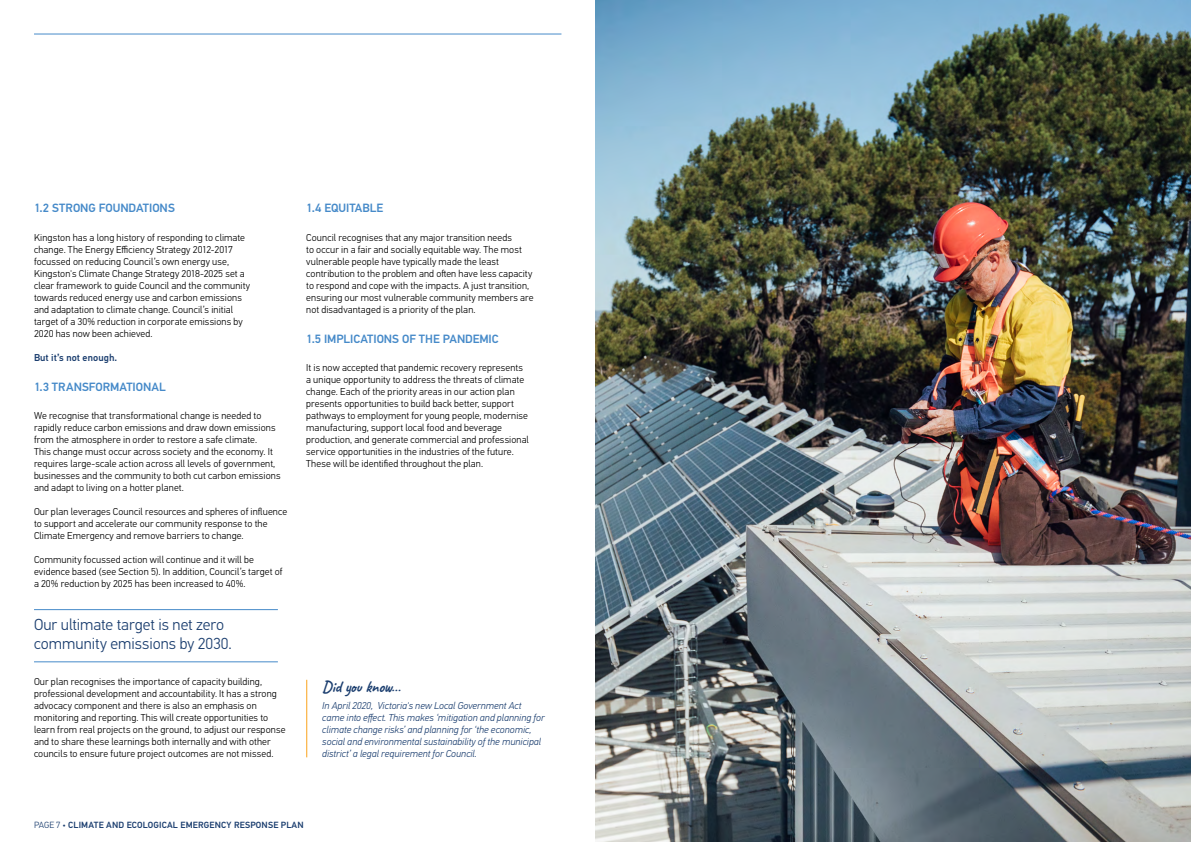
<style>
.page{position:relative;width:1191px;height:842px;background:#fff}
.page>*{position:absolute;margin:0;border:0;box-sizing:border-box;transform-origin:0 0}
.t1{font:300 16px/19.2px "PF Din Text Pro";color:#1b3e6f}
.t2{font:700 16px "Caveat";letter-spacing:-.015em;color:#1b3e6f}
.t3{font:500 12px "PF Din Text Pro";letter-spacing:-.005em;color:#468ac9}
.t4{font:300 10px/12px "PF Din Text Pro";letter-spacing:.01em;color:#000}
.t5{font:italic 300 10px/12px "PF Din Text Pro";color:#1b3e6f}
.t6{font:500 10px "PF Din Text Pro";letter-spacing:.005em;color:#1b3e6f}
.t7{font:500 9px "PF Din Text Pro";letter-spacing:.02em;color:#1b3e6f}
.s1{font-weight:300}
</style>
<div class="page">
<hr style="left:34px;top:662px;width:244px;height:1px;background:#468ac9">
<hr style="left:34px;top:609px;width:244px;height:1px;background:#468ac9">
<hr style="left:34px;top:34px;width:527px;height:1px;background:#468ac9">
<img style="left:595px;top:0;width:596px;height:842px">
<hr style="left:306px;top:680px;width:1px;height:77px;background:#faa21b">
<p class="t3" style="left:34px;top:201px;width:142px">1.2 STRONG FOUNDATIONS</p>
<p class="t4" style="left:34px;top:232px;width:218px">Kingston has a long history of responding to climate change. The Energy Efficiency Strategy 2012-2017 focussed on reducing Council’s own energy use, Kingston's Climate Change Strategy 2018-2025 set a clear framework to guide Council and the community towards reduced energy use and carbon emissions and adaptation to climate change. Council’s initial target of a 30% reduction in corporate emissions by 2020 has now been achieved.</p>
<p class="t6" style="left:34px;top:351px;width:85px">But it’s not enough.</p>
<p class="t3" style="left:34px;top:379px;width:133px">1.3 TRANSFORMATIONAL</p>
<p class="t4" style="left:34px;top:410px;width:248px">We recognise that transformational change is needed to rapidly reduce carbon emissions and draw down emissions from the atmosphere in order to restore a safe climate.<br>This change must occur across society and the economy. It requires large-scale action across all levels of government, businesses and the community to both cut carbon emissions and adapt to living on a hotter planet.</p>
<p class="t4" style="left:34px;top:506px;width:255px">Our plan leverages Council resources and spheres of influence to support and accelerate our community response to the<br>Climate Emergency and remove barriers to change.</p>
<p class="t4" style="left:34px;top:554px;width:250px">Community focussed action will continue and it will be evidence based (see Section 5). In addition, Council’s target of a 20% reduction by 2025 has been increased to 40%.</p>
<h1 class="t1" style="left:34px;top:615px;width:199px">Our ultimate target is net zero community emissions by 2030.</h1>
<p class="t4" style="left:34px;top:676px;width:253px">Our plan recognises the importance of capacity building, professional development and accountability. It has a strong advocacy component and there is also an emphasis on monitoring and reporting. This will create opportunities to learn from real projects on the ground, to adjust our response and to share these learnings both internally and with other councils to ensure future project outcomes are not missed.</p>
<p class="t3" style="left:306px;top:201px;width:79px">1.4 EQUITABLE</p>
<p class="t4" style="left:306px;top:232px;width:229px">Council recognises that any major transition needs<br>to occur in a fair and socially equitable way. The most vulnerable people have typically made the least contribution to the problem and often have less capacity to respond and cope with the impacts. A just transition, ensuring our most vulnerable community members are not disadvantaged is a priority of the plan.</p>
<p class="t3" style="left:306px;top:331px;width:194px">1.5 IMPLICATIONS OF THE PANDEMIC</p>
<p class="t4" style="left:306px;top:362px;width:224px">It is now accepted that pandemic recovery represents a unique opportunity to address the threats of climate change. Each of the priority areas in our action plan presents opportunities to build back better, support pathways to employment for young people, modernise manufacturing, support local food and beverage production, and generate commercial and professional service opportunities in the industries of the future.<br>These will be identified throughout the plan.</p>
<h1 class="t2" style="left:322px;top:676px;width:80px">Did you know…</h1>
<p class="t5" style="left:322px;top:700px;width:224px">In April 2020, Victoria's new Local Government Act came into effect. This makes ‘mitigation and planning for climate change risks’ and planning for ‘the economic, social and environmental sustainability of the municipal district’ a legal requirement for Council.</p>
<p class="t7" style="left:34px;top:820px;width:271px"><span class="s1">PAGE 7 •</span> CLIMATE AND ECOLOGICAL EMERGENCY RESPONSE PLAN</p>
</div>
